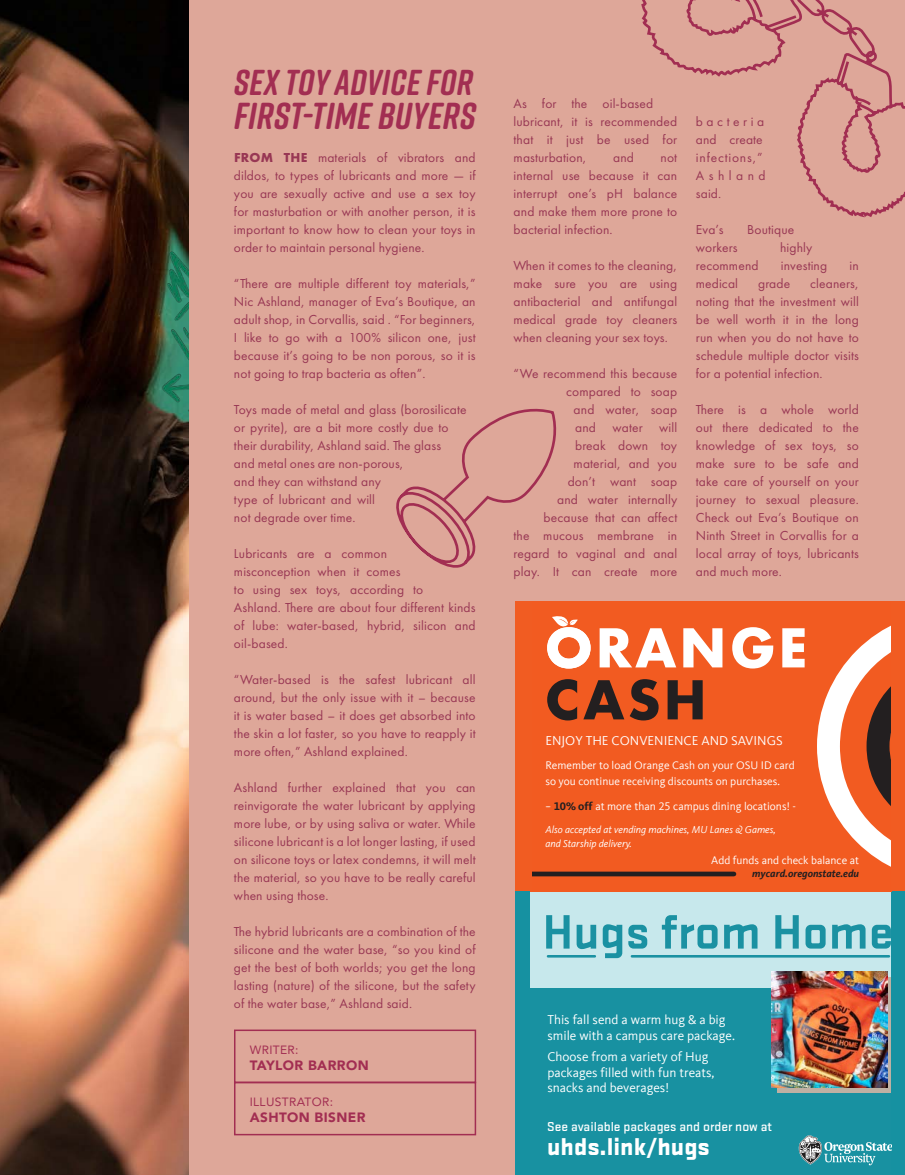
<style>
.page{position:relative;width:905px;height:1175px;background:#fff}
.page>*{position:absolute;margin:0;border:0;box-sizing:border-box;transform-origin:0 0}
.t1{font:700 50.25px "Stratum 2";color:#1a91a2}
.Pull_Quote{font:italic 700 37.5px "Rift Soft";letter-spacing:.01em;color:#a22e52}
.Pull_Quote-2{font:italic 700 36px "Rift Soft";letter-spacing:.01em;color:#a22e52}
.t2{font:900 25.35px "Stratum 2";color:#fff}
.Body_Text{font:13.5px/18px "Futura PT";letter-spacing:.01em;color:#983754;text-align:justify}
.Body_Text-2{font:13.5px/18px "Futura PT";letter-spacing:.06em;color:#983754}
.t3{font:500 13.5px "Stratum 2";color:#fff}
.Pull_Quote-3{font:900 13.5px "Avenir";letter-spacing:.03em;color:#a22e52}
.t4{font:13.35px/15.9px "Kievit Offc";color:#fff}
.Pull_Quote-4{font:12px "Avenir";letter-spacing:.03em;color:#a22e52}
.t5{font:11.4px/15.6px "Kievit Offc";color:#fff}
.t6{font:italic 10.5px/14.4px "Kievit Offc";color:#fff}
.t7{font:italic 700 10.5px "Kievit Offc";color:#231f20}
.s1{font-weight:700}
.s2{font-weight:700;color:#231f20}
</style>
<div class="page">
<div style="left:161px;top:0;width:743px;height:1174px;background:#dea799"></div>
<img style="left:0;top:0;width:189px;height:1174px">
<div style="left:234px;top:1029px;width:242px;height:54px;border:2px solid #a22e52"></div>
<div style="left:234px;top:1081px;width:242px;height:54px;border:2px solid #a22e52"></div>
<svg style="left:641px;top:0;width:263px;height:218px"></svg>
<svg style="left:396px;top:408px;width:161px;height:160px"></svg>
<div style="left:703px;top:891px;width:201px;height:283px;background:#1691a1"></div>
<div style="left:530px;top:891px;width:361px;height:208px;background:#c7e8ec"></div>
<div style="left:530px;top:988px;width:361px;height:186px;background:#1891a1"></div>
<svg style="left:777px;top:977px;width:114px;height:116px"></svg>
<img style="left:772px;top:971px;width:115px;height:116px">
<hr style="left:630px;top:955px;width:260px;height:2px;background:#1a91a2">
<hr style="left:546px;top:955px;width:50px;height:2px;background:#1a91a2">
<svg style="left:798px;top:1135px;width:93px;height:30px"></svg>
<div style="left:530px;top:601px;width:361px;height:290px;background:#f25b21"></div>
<svg style="left:599px;top:628px;width:77px;height:39px"></svg>
<svg style="left:683px;top:628px;width:39px;height:39px"></svg>
<svg style="left:732px;top:627px;width:41px;height:41px"></svg>
<svg style="left:782px;top:628px;width:22px;height:39px"></svg>
<svg style="left:547px;top:679px;width:30px;height:41px"></svg>
<svg style="left:583px;top:679px;width:75px;height:41px"></svg>
<svg style="left:667px;top:680px;width:35px;height:39px"></svg>
<svg style="left:547px;top:616px;width:43px;height:52px"></svg>
<svg style="left:817px;top:625px;width:74px;height:242px"></svg>
<div style="left:530px;top:871px;width:204px;height:5px;background:#231f20"></div>
<div style="left:515px;top:601px;width:16px;height:290px;background:#f15c22"></div>
<div style="left:891px;top:601px;width:13px;height:290px;background:#f15c22"></div>
<p class="Pull_Quote-2" style="left:234px;top:56px;width:240px">SEX TOY ADVICE FOR</p>
<p class="Pull_Quote" style="left:234px;top:89px;width:243px">FIRST-TIME BUYERS</p>
<p class="Body_Text" style="left:234px;top:148px;width:243px"><span class="s1">FROM THE</span> materials of vibrators and dildos, to types of lubricants and more — if you are sexually active and use a sex toy for masturbation or with another person, it is important to know how to clean your toys in order to maintain personal hygiene.</p>
<p class="Body_Text" style="left:234px;top:274px;width:243px">“There are multiple different toy materials,” Nic Ashland, manager of Eva’s Boutique, an adult shop, in Corvallis, said . “For beginners, I like to go with a 100% silicon one, just because it’s going to be non porous, so it is not going to trap bacteria as often”.</p>
<p class="Body_Text" style="left:234px;top:400px;width:234px;text-align:left">Toys made of metal and glass (borosilicate or pyrite), are a bit more costly due to their durability, Ashland said. The glass<br>and metal ones are non-porous,<br>and they can withstand any<br>type of lubricant and will<br>not degrade over time.</p>
<p class="Body_Text" style="left:234px;top:544px;width:243px;text-align:left">Lubricants are a common<br>misconception when it comes<br>to using sex toys, according to<br>Ashland. There are about four different kinds of lube: water-based, hybrid, silicon and oil-based.</p>
<p class="Body_Text" style="left:234px;top:670px;width:243px">“Water-based is the safest lubricant all around, but the only issue with it – because it is water based – it does get absorbed into the skin a lot faster, so you have to reapply it more often,” Ashland explained.</p>
<p class="Body_Text" style="left:234px;top:778px;width:243px">Ashland further explained that you can reinvigorate the water lubricant by applying more lube, or by using saliva or water. While silicone lubricant is a lot longer lasting, if used on silicone toys or latex condemns, it will melt the material, so you have to be really careful when using those.</p>
<p class="Body_Text" style="left:234px;top:922px;width:243px">The hybrid lubricants are a combination of the silicone and the water base, “so you kind of get the best of both worlds; you get the long lasting (nature) of the silicone, but the safety of the water base,” Ashland said.</p>
<p class="Pull_Quote-4" style="left:250px;top:1039px;width:50px">WRITER:</p>
<p class="Pull_Quote-3" style="left:250px;top:1053px;width:120px">TAYLOR BARRON</p>
<p class="Pull_Quote-4" style="left:250px;top:1091px;width:85px">ILLUSTRATOR:</p>
<p class="Pull_Quote-3" style="left:250px;top:1105px;width:117px">ASHTON BISNER</p>
<p class="Body_Text" style="left:513px;top:94px;width:165px;text-align:left">As for the oil-based lubricant, it is recommended that it just be used for masturbation,</p>
<p class="Body_Text" style="left:613px;top:148px;width:22px">and</p>
<p class="Body_Text" style="left:513px;top:148px;width:165px;text-indent:147px">not internal use because it can interrupt one’s pH balance and make them more prone to bacterial infection.</p>
<p class="Body_Text" style="left:513px;top:256px;width:165px">When it comes to the cleaning, make sure you are using antibacterial and antifungal medical grade toy cleaners when cleaning your sex toys.</p>
<p class="Body_Text" style="left:513px;top:364px;width:165px;text-align:right">“We recommend this because compared to soap<br>and water, soap<br>and water will<br>break down toy<br>material, and you<br>don’t want soap<br>and water internally because that can affect<br>the mucous membrane in regard to vaginal and anal play. It can create more</p>
<p class="Body_Text-2" style="left:696px;top:112px;width:71px">bacteria and create infections,”<br>Ashland said.</p>
<p class="Body_Text" style="left:696px;top:220px;width:29px">Eva’s</p>
<p class="Body_Text" style="left:747px;top:220px;width:49px">Boutique</p>
<p class="Body_Text" style="left:696px;top:238px;width:43px">workers</p>
<p class="Body_Text" style="left:780px;top:238px;width:34px">highly</p>
<p class="Body_Text" style="left:696px;top:256px;width:64px">recommend</p>
<p class="Body_Text" style="left:780px;top:256px;width:48px">investing</p>
<p class="Body_Text" style="left:849px;top:256px;width:11px">in</p>
<p class="Body_Text" style="left:696px;top:274px;width:44px">medical</p>
<p class="Body_Text" style="left:758px;top:274px;width:34px">grade</p>
<p class="Body_Text" style="left:696px;top:274px;width:164px;text-indent:114px">cleaners, noting that the investment will be well worth it in the long run when you do not have to schedule multiple doctor visits for a potential infection.</p>
<p class="Body_Text" style="left:696px;top:400px;width:164px">There is a whole world out there dedicated to the knowledge of sex toys, so make sure to be safe and take care of yourself on your journey to sexual pleasure.<br>Check out Eva’s Boutique on Ninth Street in Corvallis for a local array of toys, lubricants and much more.</p>
<p class="t4" style="left:545px;top:732px;width:239px">ENJOY THE CONVENIENCE AND SAVINGS</p>
<p class="t5" style="left:545px;top:758px;width:251px">Remember to load Orange Cash on your OSU ID card so you continue receiving discounts on purchases.</p>
<p class="t5" style="left:545px;top:798px;width:252px">-- <span class="s2">10% off</span> at more than 25 campus dining locations! -</p>
<p class="t6" style="left:545px;top:822px;width:232px">Also accepted at vending machines, MU Lanes &amp; Games, and Starship delivery.</p>
<p class="t5" style="left:711px;top:852px;width:149px">Add funds and check balance at</p>
<p class="t7" style="left:752px;top:867px;width:108px">mycard.oregonstate.edu</p>
<p class="t1" style="left:542px;top:897px;width:353px">Hugs from Home</p>
<p class="t4" style="left:547px;top:1011px;width:189px">This fall send a warm hug &amp; a big smile with a campus care package.</p>
<p class="t4" style="left:547px;top:1048px;width:169px">Choose from a variety of Hug packages filled with fun treats, snacks and beverages!</p>
<p class="t3" style="left:547px;top:1116px;width:226px">See available packages and order now at</p>
<p class="t2" style="left:547px;top:1127px;width:164px">uhds.link/hugs</p>
</div>
